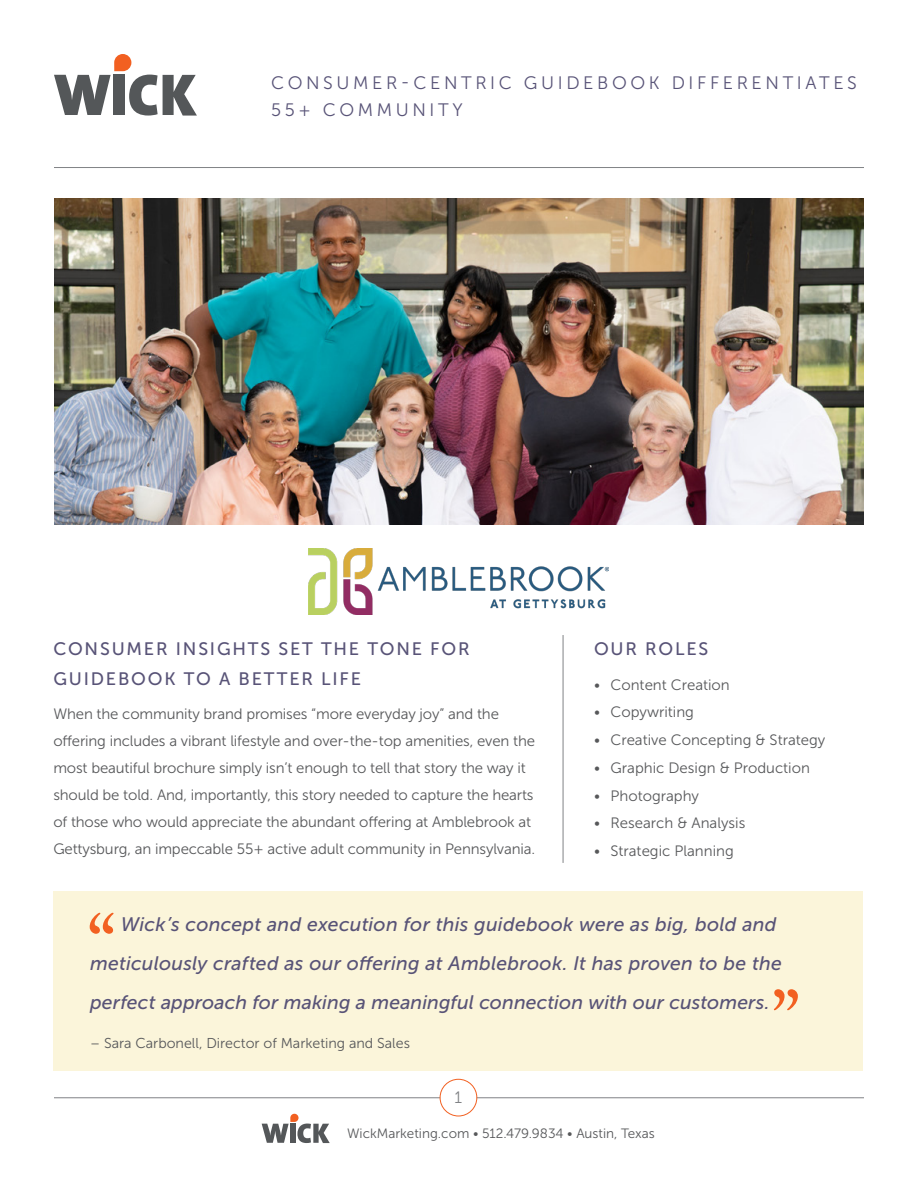
<style>
.page{position:relative;width:918px;height:1188px;background:#fff}
.page>*{position:absolute;margin:0;border:0;box-sizing:border-box;transform-origin:0 0}
.t1{font:79.95px "Adobe Caslon Pro";color:#f26021}
.t2{font:italic 19.5px/39px "Museo Sans 500";letter-spacing:.01em;color:#585377}
.t3{font:19.5px "Phoreus Cherokee";letter-spacing:-.01em;color:#231f20}
.t4{font:18px/30px "Museo Sans 500";letter-spacing:.1em;color:#585377}
.t5{font:18px/27px "Museo Sans 300";letter-spacing:.2em;color:#585377}
.t6{font:16.5px "Museo Sans 300";color:#808285}
.t7{font:15px/27px "Museo Sans 300";letter-spacing:-.01em;color:#57585a}
.t8{font:14.25px "Museo Sans 300";color:#57585a}
.t9{font:13.5px "Museo Sans 300";color:#57585a}
</style>
<div class="page">
<svg style="left:54px;top:54px;width:143px;height:62px"></svg>
<hr style="left:563px;top:635px;width:1px;height:228px;background:#808285">
<hr style="left:54px;top:1097px;width:810px;height:1px;background:#808285">
<div style="left:440px;top:1079px;width:37px;height:37px;background:#fff;border-radius:50%"></div>
<div style="left:440px;top:1079px;width:37px;height:37px;border:1px solid #f26021;border-radius:50%"></div>
<hr style="left:54px;top:167px;width:810px;height:1px;background:#808285">
<svg style="left:262px;top:1114px;width:68px;height:29px"></svg>
<div style="left:53px;top:891px;width:810px;height:180px;background:#fbf5da"></div>
<img style="left:308px;top:549px;width:301px;height:65px">
<img style="left:54px;top:198px;width:809px;height:327px">
<p class="t5" style="left:271px;top:69px;width:587px">CONSUMER-CENTRIC GUIDEBOOK DIFFERENTIATES<br>55+ COMMUNITY</p>
<p class="t3" style="left:463px;top:76px;width:299px">recognize happiness by the way it</p>
<p class="t4" style="left:53px;top:634px;width:418px">CONSUMER INSIGHTS SET THE TONE FOR<br>GUIDEBOOK TO A BETTER LIFE</p>
<p class="t7" style="left:53px;top:700px;width:483px">When the community brand promises “more everyday joy” and the offering includes a vibrant lifestyle and over-the-top amenities, even the most beautiful brochure simply isn’t enough to tell that story the way it should be told. And, importantly, this story needed to capture the hearts of those who would appreciate the abundant offering at Amblebrook at Gettysburg, an impeccable 55+ active adult community in Pennsylvania.</p>
<p class="t4" style="left:594px;top:634px;width:116px">OUR ROLES</p>
<p class="t7" style="left:594px;top:671px;width:137px">• Content Creation</p>
<p class="t7" style="left:594px;top:699px;width:102px">• Copywriting</p>
<p class="t7" style="left:594px;top:726px;width:233px">• Creative Concepting &amp; Strategy</p>
<p class="t7" style="left:594px;top:754px;width:217px">• Graphic Design &amp; Production</p>
<p class="t7" style="left:594px;top:782px;width:107px">• Photography</p>
<p class="t7" style="left:594px;top:810px;width:153px">• Research &amp; Analysis</p>
<p class="t7" style="left:594px;top:837px;width:141px">• Strategic Planning</p>
<p class="t1" style="left:87px;top:896px;width:30px">“</p>
<p class="t2" style="left:90px;top:905px;width:693px;text-indent:31px">Wick’s concept and execution for this guidebook were as big, bold and meticulously crafted as our offering at Amblebrook. It has proven to be the perfect approach for making a meaningful connection with our customers.</p>
<p class="t8" style="left:90px;top:1036px;width:322px">– Sara Carbonell, Director of Marketing and Sales</p>
<p class="t1" style="left:772px;top:973px;width:30px">”</p>
<p class="t6" style="left:455px;top:1088px;width:9px">1</p>
<p class="t9" style="left:347px;top:1126px;width:309px">WickMarketing.com • 512.479.9834 • Austin, Texas</p>
</div>
